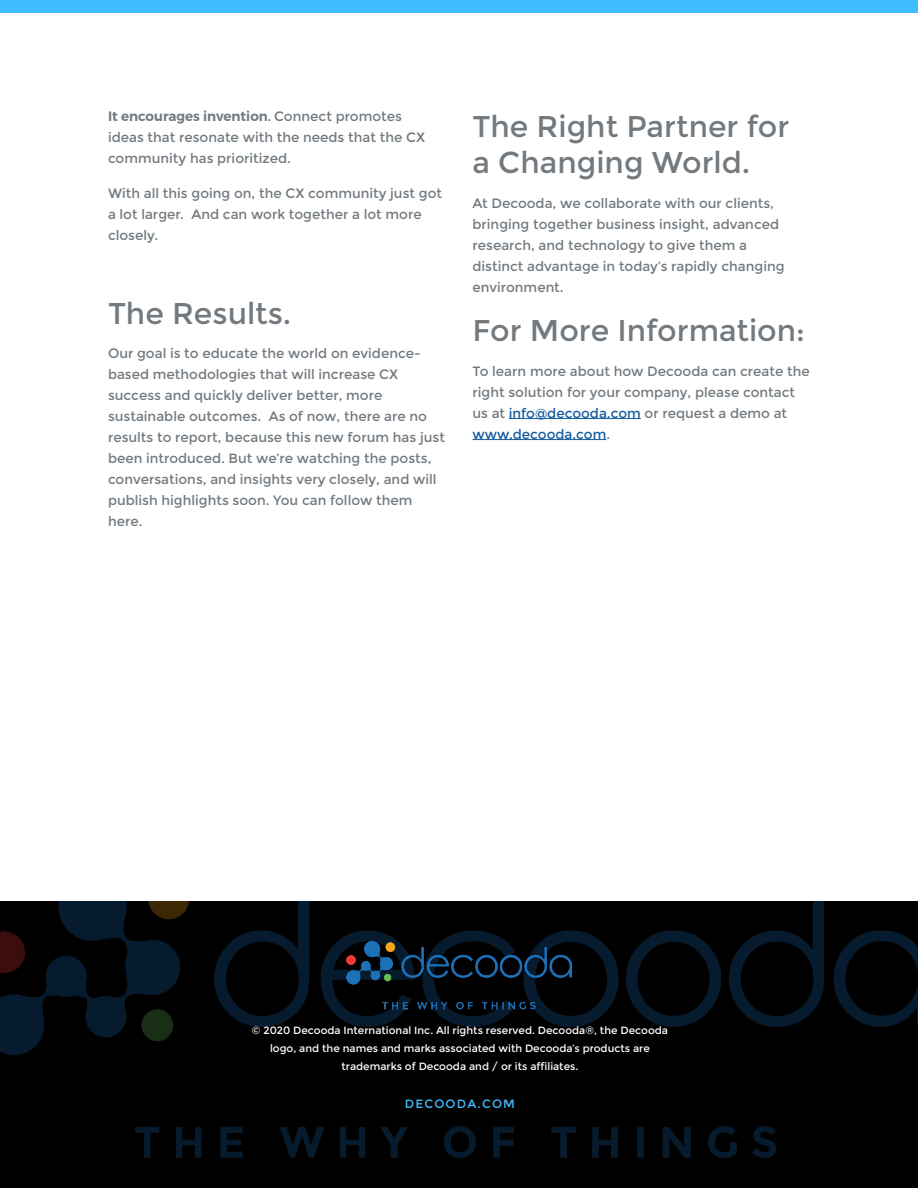
<style>
.page{position:relative;width:918px;height:1188px;background:#fff}
.page>*{position:absolute;margin:0;border:0;box-sizing:border-box;transform-origin:0 0}
.t1{font:30px/36px "Montserrat";color:#727a80}
.t2{font:13.5px/21px "Montserrat";color:#727a80}
.t3{font:12px "Montserrat";letter-spacing:.1em;color:#40bcff}
.t4{font:10.5px/18px "Montserrat";color:#fff;text-align:center}
.s1{font-weight:600}
.s2{color:#175d9e}
</style>
<div class="page">
<div style="left:0;top:0;width:918px;height:14px;background:#40bcff"></div>
<img style="left:0;top:902px;width:918px;height:283px">
<hr style="left:509px;top:418px;width:132px;height:1px;background:#175d9e">
<hr style="left:472px;top:439px;width:134px;height:1px;background:#175d9e">
<img style="left:347px;top:934px;width:224px;height:81px">
<p class="t2" style="left:108px;top:106px;width:319px"><span class="s1">It encourages invention.</span> Connect promotes ideas that resonate with the needs that the CX community has prioritized.</p>
<p class="t2" style="left:108px;top:182px;width:336px">With all this going on, the CX community just got a lot larger. And can work together a lot more closely.</p>
<p class="t1" style="left:108px;top:295px;width:185px">The Results.</p>
<p class="t2" style="left:108px;top:343px;width:338px">Our goal is to educate the world on evidence&shy;based methodologies that will increase CX success and quickly deliver better, more sustainable outcomes. As of now, there are no results to report, because this new forum has just been introduced. But we’re watching the posts, conversations, and insights very closely, and will publish highlights soon. You can follow them here.</p>
<p class="t1" style="left:472px;top:109px;width:318px">The Right Partner for a Changing World.</p>
<p class="t2" style="left:472px;top:192px;width:314px">At Decooda, we collaborate with our clients, bringing together business insight, advanced research, and technology to give them a distinct advantage in today’s rapidly changing environment.</p>
<p class="t1" style="left:472px;top:313px;width:334px">For More Information:</p>
<p class="t2" style="left:472px;top:360px;width:339px">To learn more about how Decooda can create the right solution for your company, please contact us at <span class="s2">info@decooda.com</span> or request a demo at <span class="s2">www.decooda.com</span>.</p>
<p class="t4" style="left:252px;top:1021px;width:418px">© 2020 Decooda International Inc. All rights reserved. Decooda®, the Decooda logo, and the names and marks associated with Decooda’s products are trademarks of Decooda and / or its affiliates.</p>
<p class="t3" style="left:405px;top:1097px;width:112px">DECOODA.COM</p>
</div>
